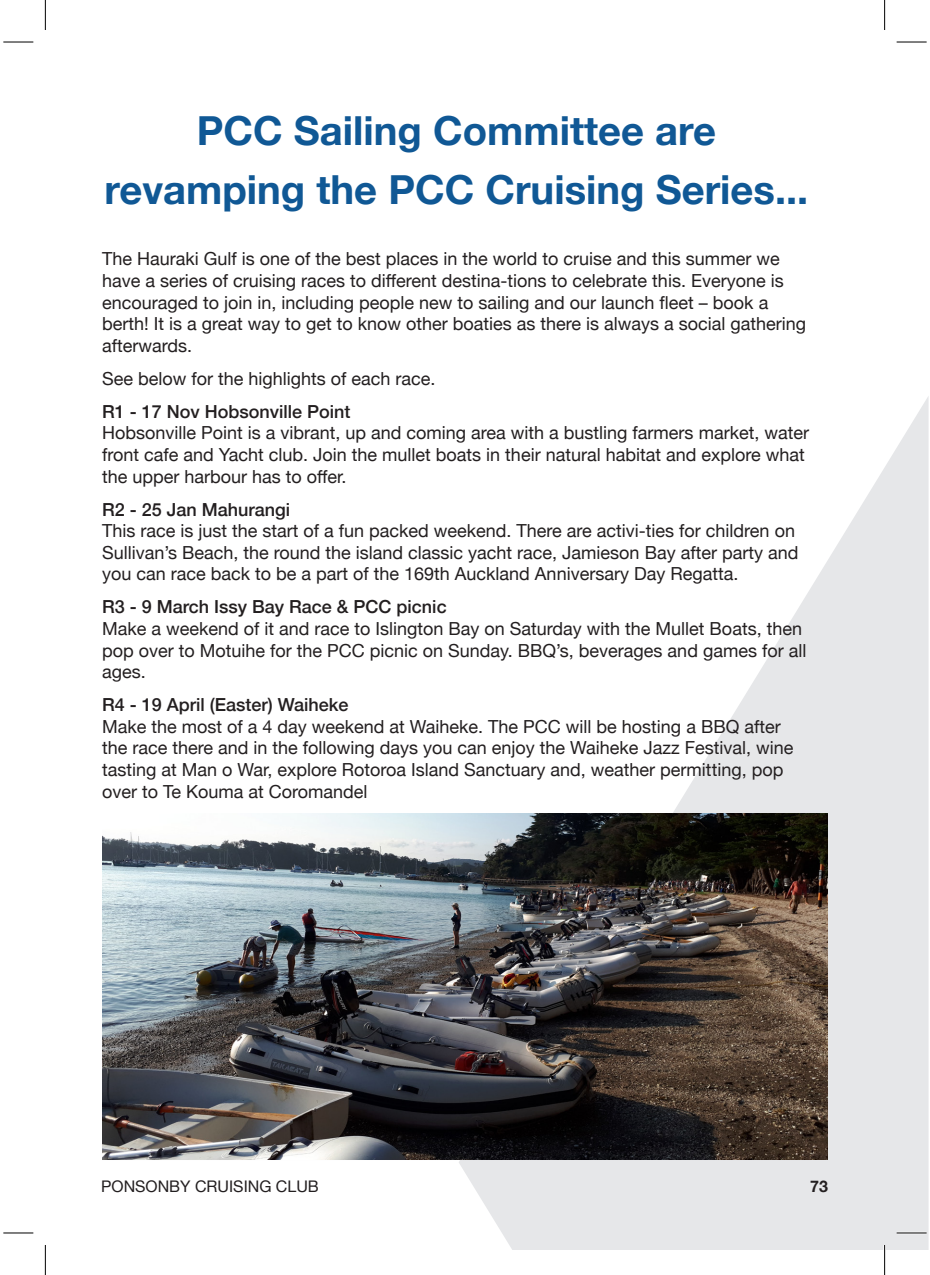
<style>
.page{position:relative;width:930px;height:1275px;background:#fff}
.page>*{position:absolute;margin:0;border:0;box-sizing:border-box;transform-origin:0 0}
.t1{font:700 40px/59.4px "Helvetica Neue";color:#105895;text-align:center}
.t2{font:18px/21.6px "Helvetica Neue";color:#231f20}
.t3{font:500 18px "Helvetica Neue";color:#231f20}
.t4{font:16px "Helvetica Neue";color:#231f20}
.t5{font:700 16px "Helvetica Neue";color:#231f20}
</style>
<div class="page">
<svg style="left:459px;top:397px;width:469px;height:853px"></svg>
<hr style="left:102px;top:1158px;width:709px;height:2px;background:#dcdddf">
<img style="left:102px;top:813px;width:726px;height:346px">
<hr style="left:896px;top:1231px;width:30px;height:3px;background:#fff">
<hr style="left:883px;top:1245px;width:3px;height:30px;background:#fff">
<hr style="left:3px;top:42px;width:30px;height:1px;background:#000">
<hr style="left:896px;top:42px;width:30px;height:1px;background:#000">
<hr style="left:3px;top:1232px;width:30px;height:1px;background:#000">
<hr style="left:896px;top:1232px;width:30px;height:1px;background:#000">
<hr style="left:45px;top:0;width:1px;height:30px;background:#000">
<hr style="left:45px;top:1245px;width:1px;height:30px;background:#000">
<hr style="left:884px;top:0;width:1px;height:30px;background:#000">
<hr style="left:884px;top:1245px;width:1px;height:30px;background:#000">
<h1 class="t1" style="left:105px;top:102px;width:705px">PCC Sailing Committee are revamping the PCC Cruising Series...</h1>
<p class="t2" style="left:102px;top:249px;width:706px">The Hauraki Gulf is one of the best places in the world to cruise and this summer we have a series of cruising races to different destina-tions to celebrate this. Everyone is encouraged to join in, including people new to sailing and our launch fleet – book a berth! It is a great way to get to know other boaties as there is always a social gathering afterwards.</p>
<p class="t2" style="left:102px;top:369px;width:335px">See below for the highlights of each race.</p>
<p class="t3" style="left:102px;top:397px;width:250px">R1 - 17 Nov Hobsonville Point</p>
<p class="t2" style="left:102px;top:423px;width:708px">Hobsonville Point is a vibrant, up and coming area with a bustling farmers market, water front cafe and Yacht club. Join the mullet boats in their natural habitat and explore what the upper harbour has to offer.</p>
<p class="t3" style="left:102px;top:495px;width:190px">R2 - 25 Jan Mahurangi</p>
<p class="t2" style="left:102px;top:521px;width:698px">This race is just the start of a fun packed weekend. There are activi-ties for children on<br>Sullivan’s Beach, the round the island classic yacht race, Jamieson Bay after party and you can race back to be a part of the 169th Auckland Anniversary Day Regatta.</p>
<p class="t3" style="left:102px;top:592px;width:346px">R3 - 9 March Issy Bay Race &amp; PCC picnic</p>
<p class="t2" style="left:102px;top:619px;width:706px">Make a weekend of it and race to Islington Bay on Saturday with the Mullet Boats, then pop over to Motuihe for the PCC picnic on Sunday. BBQ’s, beverages and games for all ages.</p>
<p class="t3" style="left:102px;top:690px;width:248px">R4 - 19 April (Easter) Waiheke</p>
<p class="t2" style="left:102px;top:716px;width:693px">Make the most of a 4 day weekend at Waiheke. The PCC will be hosting a BBQ after the race there and in the following days you can enjoy the Waiheke Jazz Festival, wine tasting at Man o War, explore Rotoroa Island Sanctuary and, weather permitting, pop over to Te Kouma at Coromandel</p>
<p class="t4" style="left:101px;top:1174px;width:219px">PONSONBY CRUISING CLUB</p>
<p class="t5" style="left:810px;top:1173px;width:19px">73</p>
</div>
